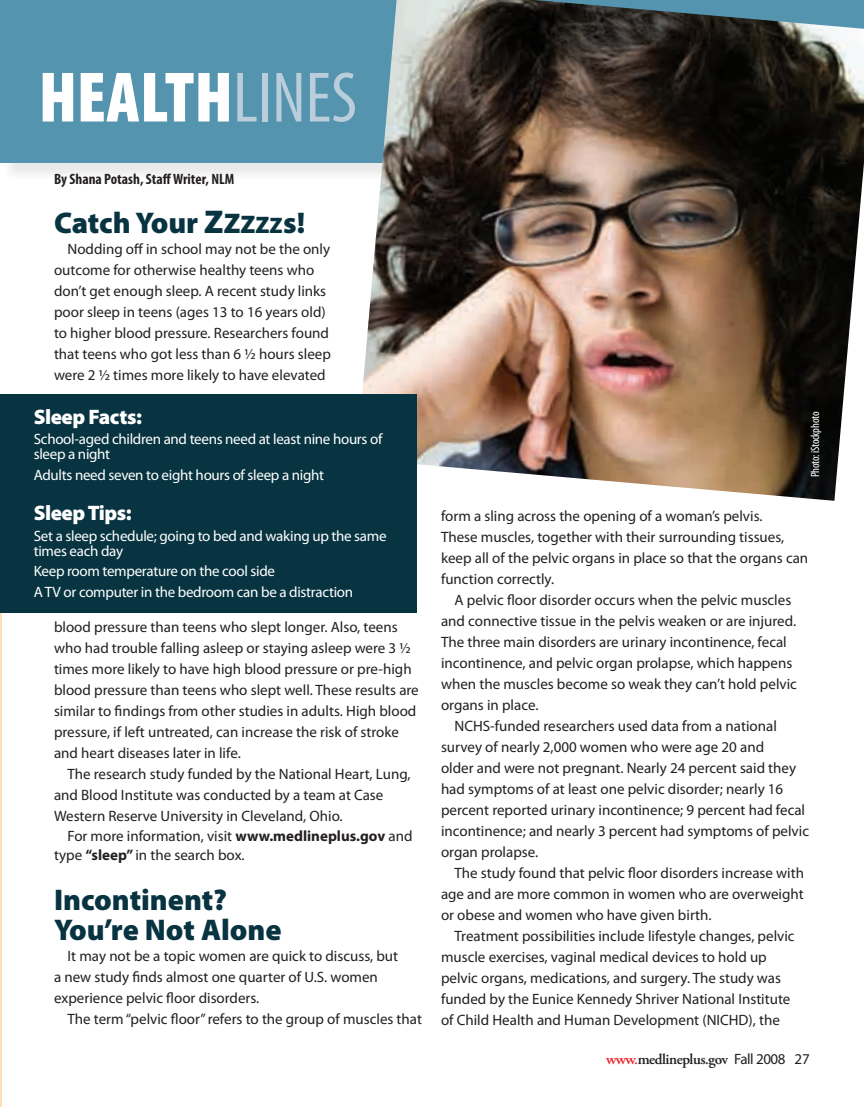
<style>
.page{position:relative;width:864px;height:1107px;background:#fff}
.page>*{position:absolute;margin:0;border:0;box-sizing:border-box;transform-origin:0 0}
.t1{font:900 condensed 72px "Myriad Pro";color:#fff}
.t2{font:condensed 72px "Myriad Pro";color:#bacdda}
.t3{font:900 30px/30px "Myriad Pro";color:#083441}
.t4{font:900 21px "Myriad Pro";letter-spacing:-.02em;color:#fff}
.t5{font:15px/21px "Myriad Pro";color:#231f20}
.t6{font:15px/15px "Myriad Pro";letter-spacing:-.02em;color:#fff}
.t7{font:700 condensed 15px "Myriad Pro";color:#231f20}
.t8{font:600 15px "Adobe Garamond Pro";letter-spacing:-.03em;color:#231f20}
.t9{font:condensed 12px "Myriad Pro";letter-spacing:-.02em;color:#fff}
.s1{font-size:33px}
.s2{font-size:28.5px}
.s3{font-size:25.5px}
.s4{font-size:24px}
.s5{font-size:22.5px}
.s6{font-weight:700}
.s7{color:#ee1d23}
.s8{font-family:"Myriad Pro";font-weight:400}
</style>
<div class="page">
<hr style="left:0;top:433px;width:2px;height:674px;background:#fee0b8">
<div style="left:2px;top:0;width:862px;height:182px;background:#231f20;opacity:.1"></div>
<div style="left:0;top:0;width:864px;height:163px;background:#5594ae"></div>
<img style="left:356px;top:0;width:508px;height:501px">
<div style="left:0;top:394px;width:417px;height:220px;background:#083441"></div>
<h1 class="t1" style="left:39px;top:51px;width:69px">Health</h1>
<h1 class="t2" style="left:233px;top:54px;width:49px">LINES</h1>
<p class="t7" style="left:54px;top:170px;width:182px">By Shana Potash, Staff Writer, NLM</p>
<h2 class="t3" style="left:54px;top:207px;width:253px">Catch Your <span class="s1">Z</span><span class="s2">Z</span><span class="s3">Z</span><span class="s4">Z</span><span class="s5">Z</span>s!</h2>
<p class="t5" style="left:54px;top:238px;width:278px;text-indent:14px">Nodding off in school may not be the only outcome for otherwise healthy teens who don’t get enough sleep. A recent study links poor sleep in teens (ages 13 to 16 years old) to higher blood pressure. Researchers found that teens who got less than 6 ½ hours sleep were 2 ½ times more likely to have elevated</p>
<h3 class="t4" style="left:34px;top:403px;width:110px">Sleep Facts:</h3>
<p class="t6" style="left:34px;top:431px;width:350px">School-aged children and teens need at least nine hours of sleep a night</p>
<p class="t6" style="left:34px;top:467px;width:292px">Adults need seven to eight hours of sleep a night</p>
<h3 class="t4" style="left:34px;top:499px;width:100px">Sleep Tips:</h3>
<p class="t6" style="left:34px;top:528px;width:354px">Set a sleep schedule; going to bed and waking up the same times each day</p>
<p class="t6" style="left:34px;top:561px;width:321px;line-height:20.4px">Keep room temperature on the cool side<br>A TV or computer in the bedroom can be a distraction</p>
<p class="t5" style="left:54px;top:616px;width:366px">blood pressure than teens who slept longer. Also, teens who had trouble falling asleep or staying asleep were 3 ½ times more likely to have high blood pressure or pre-high blood pressure than teens who slept well. These results are similar to findings from other studies in adults. High blood pressure, if left untreated, can increase the risk of stroke and heart diseases later in life.</p>
<p class="t5" style="left:54px;top:763px;width:358px;text-indent:14px">The research study funded by the National Heart, Lung, and Blood Institute was conducted by a team at Case<br>Western Reserve University in Cleveland, Ohio.</p>
<p class="t5" style="left:54px;top:826px;width:360px;line-height:19.5px;text-indent:14px">For more information, visit <span class="s6">www.medlineplus.gov</span> and type <span class="s6">“sleep”</span> in the search box.</p>
<h2 class="t3" style="left:54px;top:883px;width:229px">Incontinent?<br>You’re Not Alone</h2>
<p class="t5" style="left:54px;top:945px;width:346px;text-indent:14px">It may not be a topic women are quick to discuss, but a new study finds almost one quarter of U.S. women experience pelvic floor disorders.</p>
<p class="t5" style="left:68px;top:1008px;width:356px">The term “pelvic floor” refers to the group of muscles that</p>
<p class="t9" style="left:808px;top:477px;width:67px;rotate:-90deg">PHOTO: ISTOCKPHOTO</p>
<p class="t5" style="left:441px;top:505px;width:369px">form a sling across the opening of a woman’s pelvis.<br>These muscles, together with their surrounding tissues, keep all of the pelvic organs in place so that the organs can function correctly.</p>
<p class="t5" style="left:441px;top:589px;width:357px;text-indent:14px">A pelvic floor disorder occurs when the pelvic muscles and connective tissue in the pelvis weaken or are injured.<br>The three main disorders are urinary incontinence, fecal incontinence, and pelvic organ prolapse, which happens when the muscles become so weak they can’t hold pelvic organs in place.</p>
<p class="t5" style="left:441px;top:715px;width:370px;text-indent:14px">NCHS-funded researchers used data from a national survey of nearly 2,000 women who were age 20 and<br>older and were not pregnant. Nearly 24 percent said they had symptoms of at least one pelvic disorder; nearly 16 percent reported urinary incontinence; 9 percent had fecal incontinence; and nearly 3 percent had symptoms of pelvic organ prolapse.</p>
<p class="t5" style="left:441px;top:862px;width:365px;text-align:justify;text-indent:14px">The study found that pelvic floor disorders increase with age and are more common in women who are overweight or obese and women who have given birth.</p>
<p class="t5" style="left:441px;top:925px;width:355px;text-indent:14px">Treatment possibilities include lifestyle changes, pelvic muscle exercises, vaginal medical devices to hold up pelvic organs, medications, and surgery. The study was funded by the Eunice Kennedy Shriver National Institute of Child Health and Human Development (NICHD), the</p>
<p class="t8" style="left:606px;top:1051px;width:205px"><span class="s7">www.</span>medlineplus.gov <span class="s8">Fall 2008 27</span></p>
</div>
